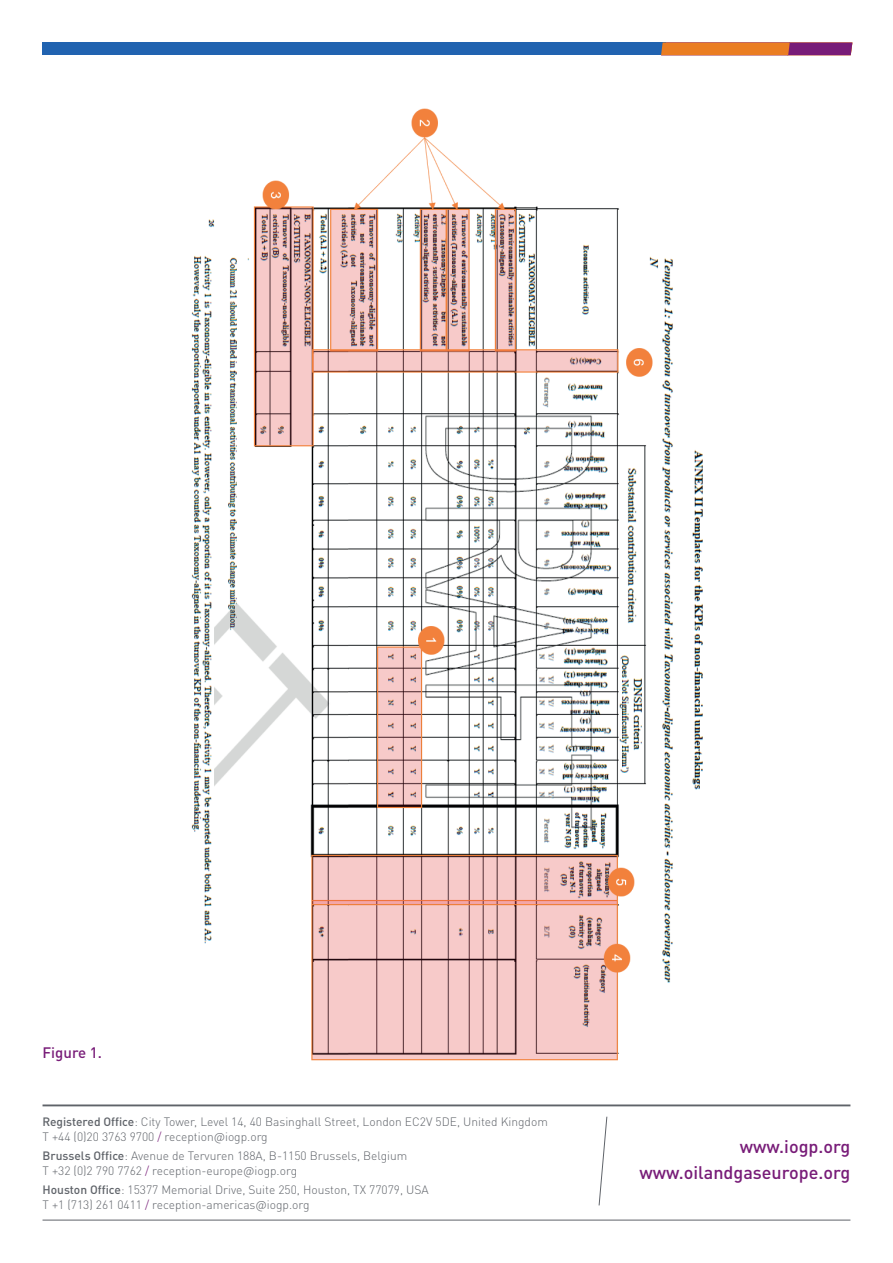
<style>
.page{position:relative;width:893px;height:1263px;background:#fff}
.page>*{position:absolute;margin:0;border:0;box-sizing:border-box;transform-origin:0 0}
.t1{font:500 18px/25.8px "DIN Pro";color:#781c78;text-align:right}
.t2{font:500 15px "DIN Pro";color:#781c78}
.t3{font:300 12px/15px "DIN Pro";color:#5f6369}
.s1{font-weight:500}
.s2{color:#781c78}
</style>
<div class="page">
<div style="left:43px;top:43px;width:623px;height:12px;background:#2163b0"></div>
<svg style="left:661px;top:43px;width:191px;height:12px;background:#c35d3f"></svg>
<img style="left:191px;top:108px;width:512px;height:953px">
<hr style="left:43px;top:1104px;width:807px;height:2px;background:#5f6369">
<hr style="left:43px;top:1220px;width:807px;height:1px;background:#5f6369">
<svg style="left:598px;top:1116px;width:10px;height:90px"></svg>
<p class="t2" style="left:43px;top:1040px;width:61px">Figure 1.</p>
<p class="t3" style="left:43px;top:1113px;width:507px"><span class="s1">Registered Office</span>: City Tower, Level 14, 40 Basinghall Street, London EC2V 5DE, United Kingdom<br>T +44 (0)20 3763 9700 <span class="s2">/</span> reception@iogp.org</p>
<p class="t3" style="left:43px;top:1147px;width:366px"><span class="s1">Brussels Office</span>: Avenue de Tervuren 188A, B-1150 Brussels, Belgium<br>T +32 (0)2 790 7762 <span class="s2">/</span> reception-europe@iogp.org</p>
<p class="t3" style="left:43px;top:1181px;width:388px"><span class="s1">Houston Office</span>: 15377 Memorial Drive, Suite 250, Houston, TX 77079, USA<br>T +1 (713) 261 0411 <span class="s2">/</span> reception-americas@iogp.org</p>
<h1 class="t1" style="left:639px;top:1131px;width:213px">www.iogp.org www.oilandgaseurope.org</h1>
</div>
